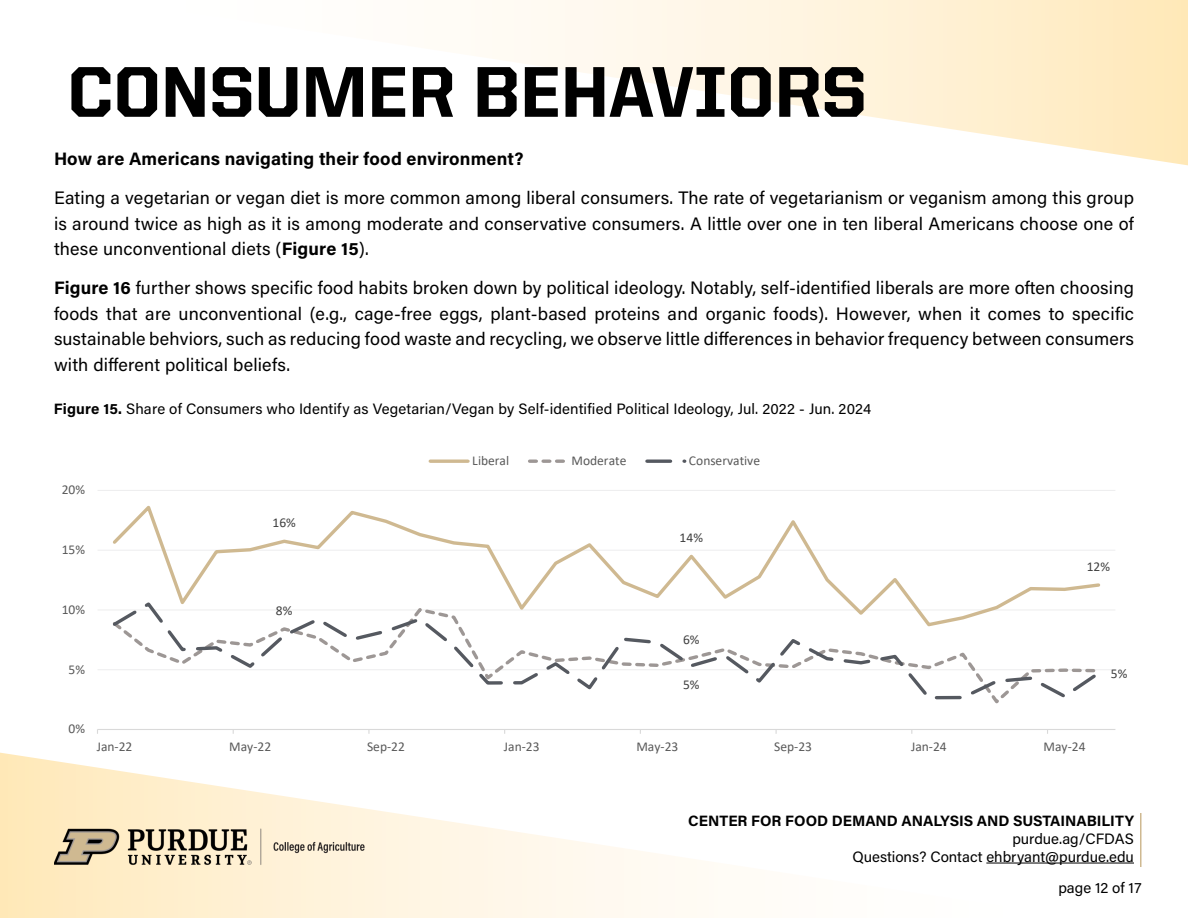
<style>
.page{position:relative;width:1188px;height:918px;background:#fff}
.page>*{position:absolute;margin:0;border:0;box-sizing:border-box;transform-origin:0 0}
.t1{font:800 72px "United Sans Reg";color:#000}
.t2{font:18px/25.5px "Acumin Pro";letter-spacing:.01em;color:#000;text-align:justify}
.t3{font:700 18px "Acumin Pro";letter-spacing:.01em;color:#000}
.t4{font:15px/18px "Acumin Pro";letter-spacing:.005em;color:#000;text-align:right}
.t5{font:700 15px "Acumin Pro";letter-spacing:-.005em;color:#000}
.t6{font:13.5px "Calibri";color:#595959}
.t7{font:13.5px "Calibri";color:#404040}
.s1{font-weight:700}
</style>
<div class="page">
<svg style="left:480px;top:0;width:708px;height:165px"></svg>
<svg style="left:0;top:753px;width:1080px;height:165px"></svg>
<hr style="left:986px;top:863px;width:148px;height:1px;background:#000">
<hr style="left:1140px;top:813px;width:2px;height:54px;background:#cfb991">
<img style="left:54px;top:828px;width:367px;height:39px">
<hr style="left:98px;top:669px;width:1017px;height:1px;background:#f1f1f2">
<hr style="left:98px;top:609px;width:1017px;height:2px;background:#f5f5f5">
<hr style="left:98px;top:550px;width:1017px;height:1px;background:#f2f2f3">
<hr style="left:98px;top:490px;width:1017px;height:1px;background:#eeeeef">
<hr style="left:98px;top:729px;width:1017px;height:1px;background:#d9d9d9">
<svg style="left:113px;top:505px;width:987px;height:95px"></svg>
<svg style="left:112px;top:600px;width:984px;height:101px"></svg>
<hr style="left:430px;top:460px;width:38px;height:3px;background:#cfb991">
<svg style="left:530px;top:460px;width:35px;height:3px"></svg>
<svg style="left:647px;top:460px;width:38px;height:3px"></svg>
<h1 class="t1" style="left:68px;top:52px;width:801px">CONSUMER BEHAVIORS</h1>
<p class="t3" style="left:54px;top:146px;width:471px">How are Americans navigating their food environment?</p>
<p class="t2" style="left:54px;top:184px;width:1081px">Eating a vegetarian or vegan diet is more common among liberal consumers. The rate of vegetarianism or veganism among this group is around twice as high as it is among moderate and conservative consumers. A little over one in ten liberal Americans choose one of these unconventional diets (<span class="s1">Figure 15</span>).</p>
<p class="t2" style="left:54px;top:274px;width:1082px"><span class="s1">Figure 16</span> further shows specific food habits broken down by political ideology. Notably, self-identified liberals are more often choosing foods that are unconventional (e.g., cage-free eggs, plant-based proteins and organic foods). However, when it comes to specific sustainable behviors, such as reducing food waste and recycling, we observe little differences in behavior frequency between consumers with different political beliefs.</p>
<p class="t4" style="left:54px;top:399px;width:819px"><span class="s1">Figure 15.</span> Share of Consumers who Identify as Vegetarian/Vegan by Self-identified Political Ideology, Jul. 2022 - Jun. 2024</p>
<p class="t6" style="left:62px;top:480px;width:25px">20%</p>
<p class="t6" style="left:62px;top:540px;width:25px">15%</p>
<p class="t6" style="left:62px;top:600px;width:25px">10%</p>
<p class="t6" style="left:69px;top:660px;width:18px">5%</p>
<p class="t7" style="left:273px;top:513px;width:25px">16%</p>
<p class="t7" style="left:276px;top:601px;width:18px">8%</p>
<p class="t6" style="left:472px;top:451px;width:38px">Liberal</p>
<p class="t6" style="left:572px;top:451px;width:56px">Moderate</p>
<p class="t6" style="left:689px;top:451px;width:73px">Conservative</p>
<p class="t7" style="left:680px;top:528px;width:25px">14%</p>
<p class="t7" style="left:683px;top:630px;width:18px">6%</p>
<p class="t7" style="left:683px;top:675px;width:18px">5%</p>
<p class="t7" style="left:1087px;top:557px;width:25px">12%</p>
<p class="t7" style="left:1111px;top:664px;width:18px">5%</p>
<p class="t6" style="left:69px;top:719px;width:18px">0%</p>
<p class="t6" style="left:97px;top:737px;width:37px">Jan-22</p>
<p class="t6" style="left:229px;top:737px;width:43px">May-22</p>
<p class="t6" style="left:367px;top:737px;width:39px">Sep-22</p>
<p class="t6" style="left:504px;top:737px;width:37px">Jan-23</p>
<p class="t6" style="left:636px;top:737px;width:43px">May-23</p>
<p class="t6" style="left:774px;top:737px;width:39px">Sep-23</p>
<p class="t6" style="left:911px;top:737px;width:37px">Jan-24</p>
<p class="t6" style="left:1044px;top:737px;width:43px">May-24</p>
<p class="t5" style="left:688px;top:810px;width:447px">CENTER FOR FOOD DEMAND ANALYSIS AND SUSTAINABILITY</p>
<p class="t4" style="left:852px;top:829px;width:283px">purdue.ag/CFDAS<br>Questions? Contact ehbryant@purdue.edu</p>
<p class="t4" style="left:1058px;top:879px;width:85px">page 12 of 17</p>
</div>
